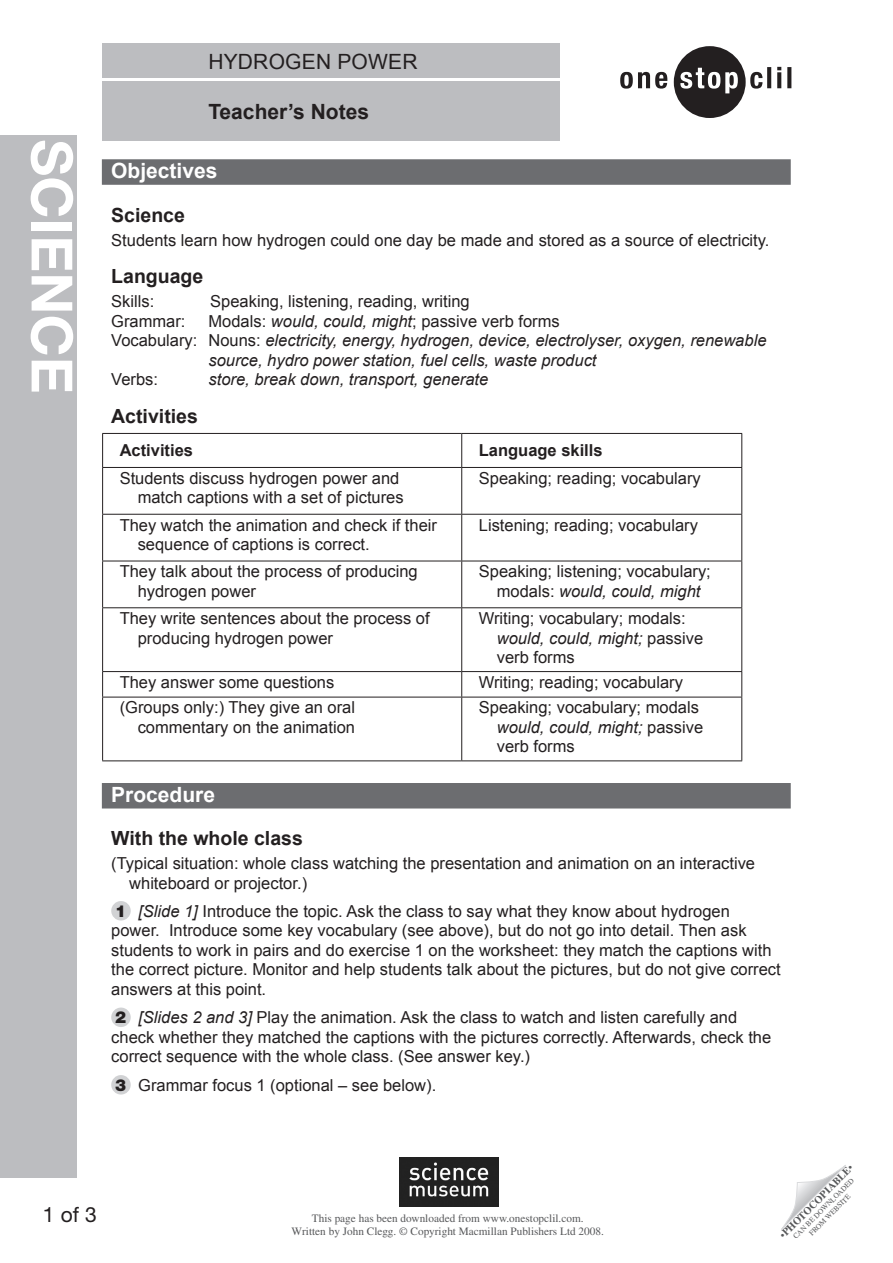
<style>
.page{position:relative;width:893px;height:1263px;background:#fff}
.page>*{position:absolute;margin:0;border:0;box-sizing:border-box;transform-origin:0 0}
.SidePanalText{font:700 57px "Helvetica Neue LT Std";color:#fff}
.t1{font:700 21px "Arial";color:#fff}
.pagetitle{font:700 21px "Arial";color:#231f20}
.Title_in_green_box{font:21px "Arial";letter-spacing:.01em;color:#231f20}
.folio{font:21px "Helvetica Neue LT Std";color:#231f20}
.Heading_3{font:700 19.5px "Arial";color:#231f20}
.TB{font:16.5px/19.5px "Arial";color:#231f20}
.LN{font:16.5px/19.5px "Arial";color:#231f20}
.TB-2{font:italic 16.5px/19.5px "Arial";color:#231f20}
.TB-3{font:700 16.5px "Arial";color:#231f20}
.t2{font:11.25px "Times LT Std";color:#57585a}
.t3{font:700 10.5px "Times LT Std";color:#57585a}
.t4{font:7.5px "Times LT Std";color:#57585a}
.s1{font-style:italic}
.s2{font-style:normal}
.s3{font-family:"Helvetica Neue LT Std";font-weight:900}
.s4{font-weight:400}
</style>
<div class="page">
<div style="left:102px;top:81px;width:457px;height:60px;background:#bcbdc0"></div>
<div style="left:102px;top:44px;width:457px;height:34px;background:#bcbdc0"></div>
<svg style="left:781px;top:1165px;width:65px;height:65px"></svg>
<div style="left:674px;top:46px;width:72px;height:72px;background:#231f20;border-radius:50%"></div>
<svg style="left:620px;top:72px;width:47px;height:17px"></svg>
<svg style="left:680px;top:68px;width:58px;height:25px"></svg>
<svg style="left:750px;top:67px;width:41px;height:22px"></svg>
<div style="left:0;top:135px;width:77px;height:1043px;background:#bcbdc0"></div>
<img style="left:400px;top:1157px;width:98px;height:49px">
<div style="left:102px;top:159px;width:689px;height:26px;background:#6c6d70"></div>
<div style="left:102px;top:783px;width:689px;height:25px;background:#6c6d70"></div>
<hr style="left:102px;top:433px;width:360px;height:1px;background:#231f20">
<hr style="left:102px;top:434px;width:1px;height:33px;background:#231f20">
<hr style="left:462px;top:433px;width:280px;height:1px;background:#231f20">
<hr style="left:461px;top:434px;width:1px;height:33px;background:#231f20">
<hr style="left:741px;top:434px;width:1px;height:33px;background:#231f20">
<hr style="left:102px;top:467px;width:360px;height:1px;background:#231f20">
<hr style="left:102px;top:468px;width:1px;height:46px;background:#231f20">
<hr style="left:462px;top:467px;width:280px;height:1px;background:#231f20">
<hr style="left:461px;top:468px;width:1px;height:46px;background:#231f20">
<hr style="left:741px;top:468px;width:1px;height:46px;background:#231f20">
<hr style="left:102px;top:514px;width:360px;height:1px;background:#231f20">
<hr style="left:102px;top:515px;width:1px;height:46px;background:#231f20">
<hr style="left:462px;top:514px;width:280px;height:1px;background:#231f20">
<hr style="left:461px;top:515px;width:1px;height:46px;background:#231f20">
<hr style="left:741px;top:515px;width:1px;height:46px;background:#231f20">
<hr style="left:102px;top:561px;width:360px;height:1px;background:#231f20">
<hr style="left:102px;top:561px;width:1px;height:46px;background:#231f20">
<hr style="left:462px;top:561px;width:280px;height:1px;background:#231f20">
<hr style="left:461px;top:561px;width:1px;height:46px;background:#231f20">
<hr style="left:741px;top:561px;width:1px;height:46px;background:#231f20">
<hr style="left:102px;top:607px;width:360px;height:1px;background:#231f20">
<hr style="left:102px;top:608px;width:1px;height:63px;background:#231f20">
<hr style="left:462px;top:607px;width:280px;height:1px;background:#231f20">
<hr style="left:461px;top:608px;width:1px;height:63px;background:#231f20">
<hr style="left:741px;top:608px;width:1px;height:63px;background:#231f20">
<hr style="left:102px;top:671px;width:360px;height:1px;background:#231f20">
<svg style="left:102px;top:672px;width:1px;height:25px"></svg>
<hr style="left:462px;top:671px;width:280px;height:1px;background:#231f20">
<svg style="left:461px;top:672px;width:1px;height:25px"></svg>
<svg style="left:741px;top:672px;width:1px;height:25px"></svg>
<hr style="left:102px;top:697px;width:360px;height:1px;background:#231f20">
<hr style="left:102px;top:697px;width:1px;height:63px;background:#231f20">
<hr style="left:462px;top:697px;width:280px;height:1px;background:#231f20">
<hr style="left:461px;top:697px;width:1px;height:63px;background:#231f20">
<hr style="left:741px;top:697px;width:1px;height:63px;background:#231f20">
<hr style="left:102px;top:760px;width:360px;height:1px;background:#231f20">
<hr style="left:462px;top:760px;width:280px;height:1px;background:#231f20">
<div style="left:111px;top:901px;width:20px;height:19px;background:#d1d2d4;border-radius:50%"></div>
<div style="left:111px;top:1007px;width:20px;height:20px;background:#d1d2d4;border-radius:50%"></div>
<div style="left:111px;top:1075px;width:20px;height:19px;background:#d1d2d4;border-radius:50%"></div>
<p class="SidePanalText" style="left:87px;top:139px;width:256px;rotate:90deg">science</p>
<p class="Title_in_green_box" style="left:208px;top:48px;width:211px">Hydrogen power</p>
<p class="pagetitle" style="left:208px;top:97px;width:162px">Teacher’s Notes</p>
<h2 class="t1" style="left:111px;top:157px;width:108px">Objectives</h2>
<p class="Heading_3" style="left:111px;top:202px;width:75px">Science</p>
<p class="TB" style="left:111px;top:230px;width:660px">Students learn how hydrogen could one day be made and stored as a source of electricity.</p>
<p class="Heading_3" style="left:111px;top:263px;width:94px">Language</p>
<p class="TB" style="left:111px;top:292px;width:45px">Skills:</p>
<p class="TB" style="left:210px;top:292px;width:261px">Speaking, listening, reading, writing</p>
<p class="TB" style="left:111px;top:311px;width:76px">Grammar:</p>
<p class="TB" style="left:209px;top:311px;width:353px">Modals: <span class="s1">would, could, might</span>; passive verb forms</p>
<p class="TB-2" style="left:209px;top:331px;width:559px;text-indent:-97px"><span class="s2">Vocabulary: N ouns:</span> electricity, energy, hydrogen, device, electrolyser, oxygen, renewable source, hydro power station, fuel cells, waste product</p>
<p class="TB" style="left:111px;top:370px;width:48px">Verbs:</p>
<p class="TB-2" style="left:209px;top:370px;width:281px">store, break down, transport, generate</p>
<p class="Heading_3" style="left:111px;top:403px;width:88px">Activities</p>
<p class="TB-3" style="left:120px;top:440px;width:75px">Activities</p>
<p class="TB-3" style="left:479px;top:440px;width:125px">Language skills</p>
<p class="TB" style="left:120px;top:468px;width:285px;text-align:right">Students discuss hydrogen power and match captions with a set of pictures</p>
<p class="TB" style="left:479px;top:468px;width:223px">Speaking; reading; vocabulary</p>
<p class="TB" style="left:138px;top:515px;width:301px;text-indent:-18px">They watch the animation and check if their sequence of captions is correct.</p>
<p class="TB" style="left:479px;top:515px;width:221px">Listening; reading; vocabulary</p>
<p class="TB" style="left:138px;top:562px;width:282px;text-indent:-18px">They talk about the process of producing hydrogen power</p>
<p class="TB" style="left:479px;top:562px;width:234px;text-align:center">Speaking; listening; vocabulary; modals: <span class="s1">would, could, might</span></p>
<p class="TB" style="left:138px;top:609px;width:293px;text-indent:-18px">They write sentences about the process of producing hydrogen power</p>
<p class="TB" style="left:497px;top:609px;width:208px;text-indent:-18px">Writing; vocabulary; modals: <span class="s1">would, could, might;</span> passive verb forms</p>
<p class="TB" style="left:120px;top:672px;width:216px">They answer some questions</p>
<p class="TB" style="left:479px;top:672px;width:206px">Writing; reading; vocabulary</p>
<p class="TB" style="left:120px;top:698px;width:237px;text-align:right">(Groups only:) They give an oral commentary on the animation</p>
<p class="TB" style="left:497px;top:698px;width:208px;text-indent:-18px">Speaking; vocabulary; modals <span class="s1">would, could, might;</span> passive verb forms</p>
<h2 class="t1" style="left:111px;top:780px;width:105px">Procedure</h2>
<p class="Heading_3" style="left:111px;top:825px;width:193px">With the whole class</p>
<p class="TB" style="left:129px;top:854px;width:627px;text-indent:-18px">(Typical situation: whole class watching the presentation and animation on an interactive whiteboard or projector.)</p>
<p class="LN" style="left:111px;top:901px;width:671px"><span class="s3">1</span> <span class="s1">[Slide 1]</span> Introduce the topic. Ask the class to say what they know about hydrogen<br>power. Introduce some key vocabulary (see above), but do not go into detail. Then ask students to work in pairs and do exercise 1 on the worksheet: they match the captions with the correct picture. Monitor and help students talk about the pictures, but do not give correct answers at this point.</p>
<p class="LN" style="left:111px;top:1008px;width:661px"><span class="s3">2</span> <span class="s1">[Slides 2 and 3]</span> Play the animation. Ask the class to watch and listen carefully and check whether they matched the captions with the pictures correctly. Afterwards, check the correct sequence with the whole class. (See answer key.)</p>
<p class="LN" style="left:115px;top:1075px;width:323px"><span class="s3">3</span> Grammar focus 1 (optional – see below).</p>
<p class="folio" style="left:43px;top:1202px;width:55px">1 of 3</p>
<p class="t2" style="left:312px;top:1211px;width:273px">This page has been downloaded from www.onestopclil.com.</p>
<p class="t2" style="left:292px;top:1225px;width:314px">Written by John Clegg. © Copyright Macmillan Publishers Ltd 2008.</p>
<p class="t3" style="left:777px;top:1232px;width:101px;rotate:-45deg"><span class="s4">•</span>PHOTOCOPIABLE<span class="s4">•</span></p>
<p class="t4" style="left:791px;top:1235px;width:84px;rotate:-45deg">CAN BE DOWNLOADED</p>
<p class="t4" style="left:807px;top:1231px;width:57px;rotate:-45deg">FROM WEBSITE</p>
</div>
